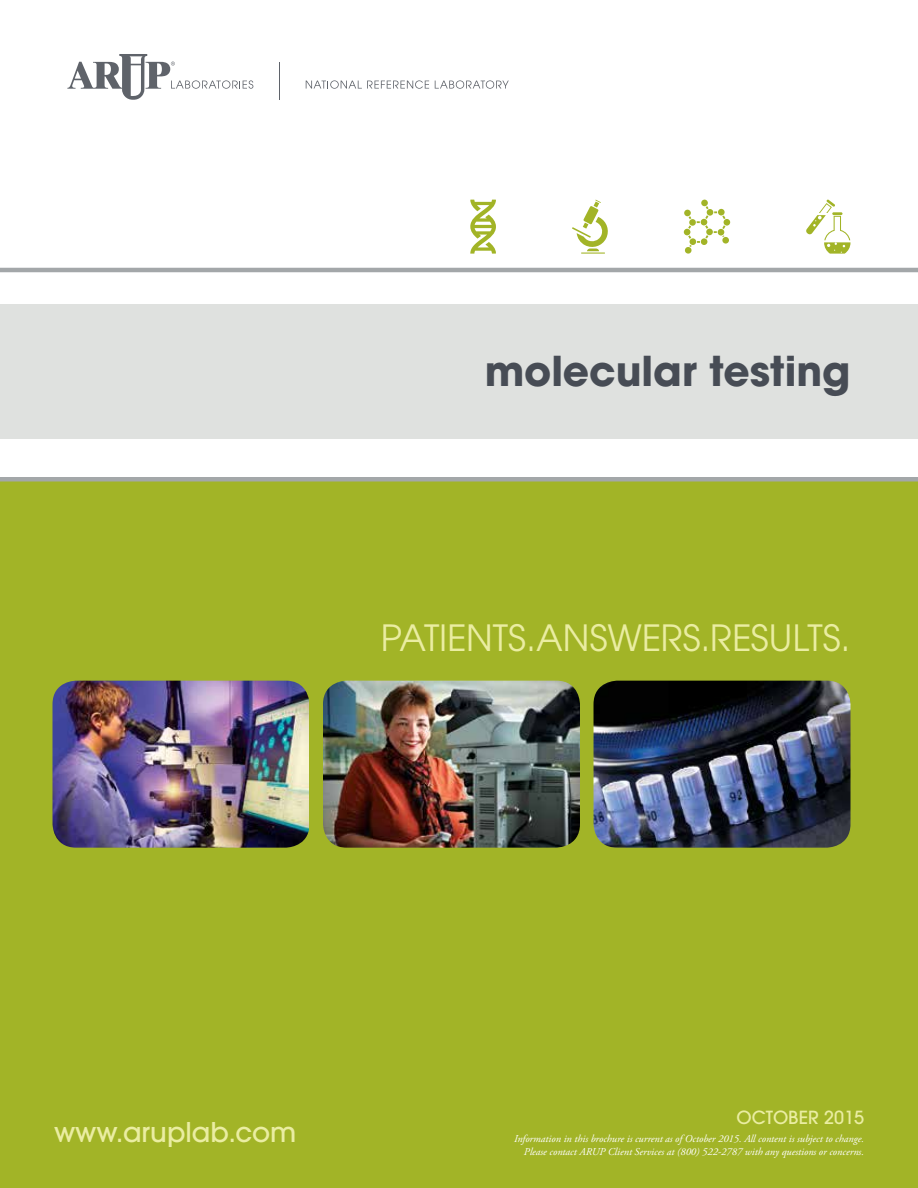
<style>
.page{position:relative;width:918px;height:1188px;background:#fff}
.page>*{position:absolute;margin:0;border:0;box-sizing:border-box;transform-origin:0 0}
.t1{font:700 40.8px "ITC Avant Garde Std";color:#474c55}
.t2{font:36px "ITC Avant Garde Std";color:#eaeda2}
.t3{font:30px "Avant Garde Md ITC";color:#eaeda2}
.t4{font:500 18px "ITC Avant Garde Std";color:#eaeda2}
.t5{font:italic 10.5px/12.6px "Adobe Garamond Pro";color:#fff;text-align:right}
</style>
<div class="page">
<div style="left:0;top:479px;width:918px;height:709px;background:#a2b427"></div>
<hr style="left:0;top:268px;width:918px;height:4px;background:#a3a7a9">
<div style="left:0;top:304px;width:918px;height:135px;background:#dfe1df"></div>
<div style="left:0;top:477px;width:918px;height:5px;background:#a3a7a9"></div>
<svg style="left:806px;top:199px;width:44px;height:55px"></svg>
<svg style="left:684px;top:200px;width:46px;height:54px"></svg>
<svg style="left:572px;top:200px;width:36px;height:54px"></svg>
<svg style="left:470px;top:200px;width:26px;height:54px"></svg>
<img style="left:52px;top:681px;width:257px;height:167px">
<img style="left:323px;top:681px;width:257px;height:167px">
<img style="left:594px;top:681px;width:256px;height:167px">
<svg style="left:67px;top:54px;width:186px;height:46px"></svg>
<hr style="left:279px;top:62px;width:1px;height:38px;background:#5f636a">
<svg style="left:306px;top:80px;width:123px;height:9px"></svg>
<svg style="left:435px;top:80px;width:74px;height:9px"></svg>
<h1 class="t1" style="left:485px;top:344px;width:367px">molecular testing</h1>
<h2 class="t2" style="left:381px;top:615px;width:471px">PATIENTS.ANSWERS.RESULTS.</h2>
<h3 class="t3" style="left:54px;top:1115px;width:244px">www.aruplab.com</h3>
<h3 class="t4" style="left:737px;top:1106px;width:129px">OCTOBER 2015</h3>
<p class="t5" style="left:514px;top:1133px;width:351px">Information in this brochure is current as of October 2015. All content is subject to change.<br>Please contact ARUP Client Services at (800) 522-2787 with any questions or concerns.</p>
</div>
